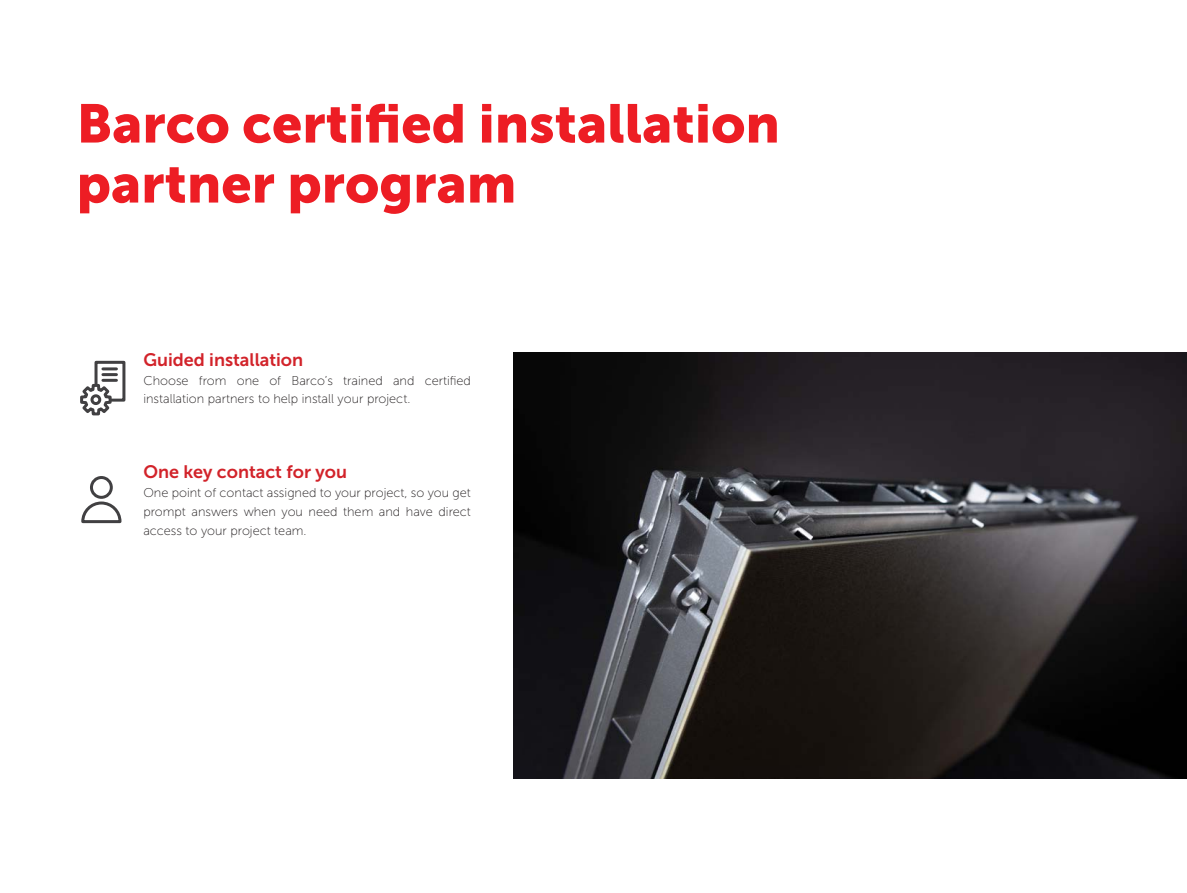
<style>
.page{position:relative;width:1187px;height:893px;background:#fff}
.page>*{position:absolute;margin:0;border:0;box-sizing:border-box;transform-origin:0 0}
.t1{font:54px/60px "Museo Sans 900";color:#ed1d24}
.t2{font:18px "Museo Sans 700";color:#d2232a}
.t3{font:12.75px/18.8px "Museo Sans 100";color:#231f20}
</style>
<div class="page">
<div style="left:90px;top:476px;width:23px;height:23px;border:3px solid #414042;border-radius:50%"></div>
<svg style="left:81px;top:501px;width:41px;height:23px"></svg>
<div style="left:94px;top:361px;width:31px;height:41px;background:#fff;border:3px solid #414042"></div>
<svg style="left:80px;top:367px;width:36px;height:49px"></svg>
<img style="left:513px;top:353px;width:673px;height:425px">
<h1 class="t1" style="left:77px;top:93px;width:704px">Barco certified installation partner program</h1>
<h2 class="t2" style="left:143px;top:350px;width:161px">Guided installation</h2>
<p class="t3" style="left:143px;top:371px;width:329px">Choose from one of Barco’s trained and certified installation partners to help install your project.</p>
<h2 class="t2" style="left:143px;top:462px;width:205px">One key contact for you</h2>
<p class="t3" style="left:143px;top:483px;width:329px;text-align:justify">One point of contact assigned to your project, so you get prompt answers when you need them and have direct access to your project team.</p>
</div>
